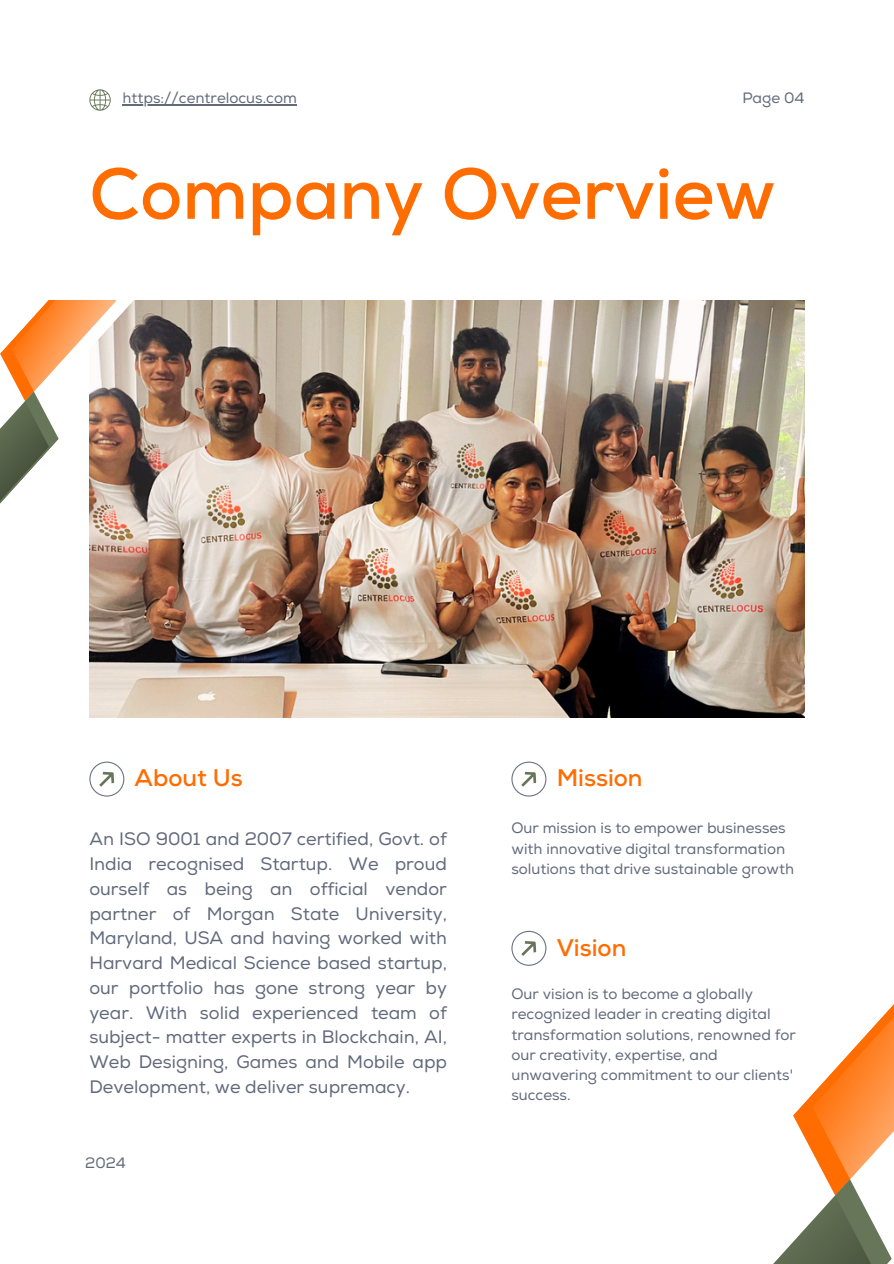
<style>
.page{position:relative;width:894px;height:1264px;background:#fff}
.page>*{position:absolute;margin:0;border:0;box-sizing:border-box;transform-origin:0 0}
.t1{font:700 72px "Nexa";color:#ff6c00}
.t2{font:700 24px "Nexa";color:#ff6c00}
.t3{font:18px/24.8px "Nexa";color:#61697b;text-align:justify}
.t4{font:15px/20.2px "Nexa";color:#61697b}
</style>
<div class="page">
<img style="left:89px;top:300px;width:715px;height:417px">
<img style="left:89px;top:300px;width:88px;height:358px">
<svg style="left:0;top:300px;width:116px;height:357px"></svg>
<svg style="left:511px;top:761px;width:35px;height:35px"></svg>
<svg style="left:89px;top:761px;width:35px;height:35px"></svg>
<svg style="left:89px;top:89px;width:22px;height:22px"></svg>
<hr style="left:122px;top:104px;width:175px;height:2px;background:#61697b">
<svg style="left:511px;top:930px;width:382px;height:333px"></svg>
<h2 class="t4" style="left:122px;top:89px;width:176px">https://centrelocus.com</h2>
<p class="t4" style="left:742px;top:89px;width:63px">Page 04</p>
<p class="t1" style="left:89px;top:151px;width:687px">Company Overview</p>
<h1 class="t2" style="left:135px;top:764px;width:110px">About Us</h1>
<p class="t2" style="left:556px;top:764px;width:87px">Mission</p>
<p class="t3" style="left:89px;top:827px;width:359px">An ISO 9001 and 2007 certified, Govt. of India recognised Startup. We proud ourself as being an official vendor partner of Morgan State University, Maryland, USA and having worked with Harvard Medical Science based startup, our portfolio has gone strong year by year. With solid experienced team of subject- matter experts in Blockchain, AI, Web Designing, Games and Mobile app Development, we deliver supremacy.</p>
<p class="t4" style="left:85px;top:1153px;width:42px">2024</p>
<p class="t4" style="left:511px;top:818px;width:284px">Our mission is to empower businesses with innovative digital transformation solutions that drive sustainable growth</p>
<p class="t2" style="left:556px;top:933px;width:71px">Vision</p>
<h2 class="t4" style="left:511px;top:984px;width:286px">Our vision is to become a globally recognized leader in creating digital transformation solutions, renowned for our creativity, expertise, and unwavering commitment to our clients' success.</h2>
</div>
